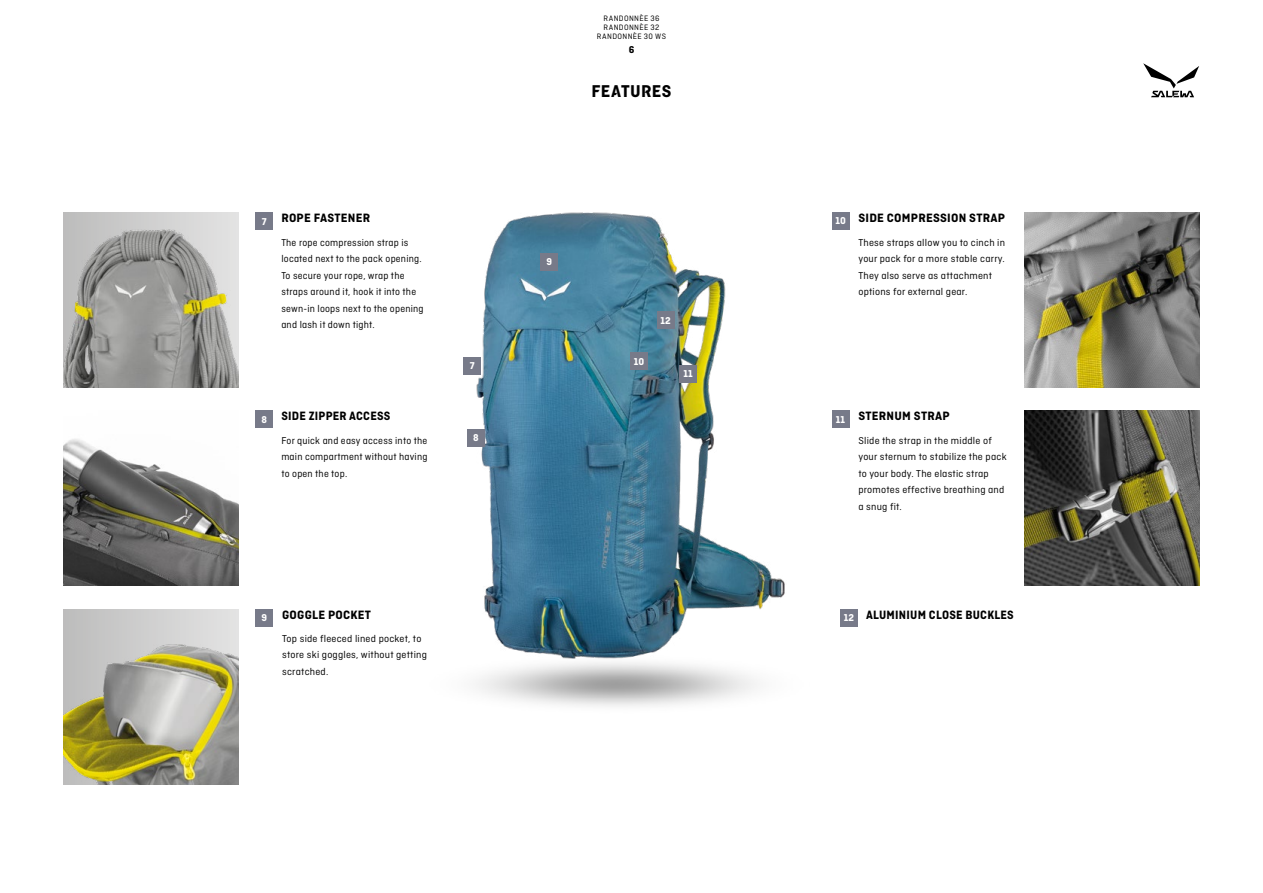
<style>
.page{position:relative;width:1263px;height:893px;background:#fff}
.page>*{position:absolute;margin:0;border:0;box-sizing:border-box;transform-origin:0 0}
.t1{font:18px "Ciutadella Hy";letter-spacing:.02em;color:#000}
.t2{font:700 12.75px "Ciutadella";letter-spacing:.02em;color:#000}
.t3{font:700 12.75px "Ciutadella";letter-spacing:.02em;color:#000;scale:.96 1}
.t4{font:10.5px/16.5px "Ciutadella";letter-spacing:.02em;color:#000}
.t5{font:700 10.5px "Ciutadella";color:#fff}
.t6{font:700 10.5px "Ciutadella";color:#000}
.t7{font:8.25px/9px "Ciutadella";letter-spacing:.05em;color:#000;text-align:center}
</style>
<div class="page">
<svg style="left:1143px;top:63px;width:56px;height:34px"></svg>
<img style="left:477px;top:213px;width:308px;height:438px">
<img style="left:476px;top:651px;width:281px;height:56px">
<div style="left:64px;top:213px;width:175px;height:175px;background:linear-gradient(to right,#bcbcbc,#e3e3e3)"></div>
<img style="left:64px;top:230px;width:175px;height:158px">
<img style="left:1024px;top:411px;width:175px;height:175px">
<img style="left:64px;top:439px;width:175px;height:147px">
<div style="left:256px;top:213px;width:17px;height:17px;background:#777a89"></div>
<div style="left:464px;top:357px;width:17px;height:17px;background:#777a89"></div>
<div style="left:256px;top:411px;width:17px;height:17px;background:#777a89"></div>
<div style="left:467px;top:429px;width:17px;height:17px;background:#777a89"></div>
<div style="left:541px;top:254px;width:17px;height:17px;background:#777a89"></div>
<div style="left:832px;top:411px;width:17px;height:17px;background:#777a89"></div>
<div style="left:679px;top:366px;width:17px;height:17px;background:#777a89"></div>
<img style="left:1024px;top:213px;width:175px;height:175px">
<div style="left:832px;top:213px;width:17px;height:17px;background:#777a89"></div>
<div style="left:630px;top:353px;width:17px;height:17px;background:#777a89"></div>
<div style="left:64px;top:609px;width:175px;height:175px;background:linear-gradient(to right,#bdbcbc,#e3e3e3)"></div>
<img style="left:64px;top:644px;width:175px;height:140px">
<div style="left:256px;top:609px;width:17px;height:17px;background:#777a89"></div>
<div style="left:840px;top:609px;width:17px;height:17px;background:#777a89"></div>
<div style="left:657px;top:312px;width:17px;height:17px;background:#777a89"></div>
<p class="t5" style="left:262px;top:215px;width:6px">7</p>
<p class="t2" style="left:281px;top:211px;width:90px">ROPE FASTENER</p>
<p class="t4" style="left:281px;top:234px;width:144px">The rope compression strap is located next to the pack opening.<br>To secure your rope, wrap the straps around it, hook it into the sewn-in loops next to the opening and lash it down tight.</p>
<p class="t5" style="left:262px;top:413px;width:7px">8</p>
<p class="t3" style="left:281px;top:409px;width:115px">SIDE ZIPPER ACCESS</p>
<p class="t4" style="left:281px;top:432px;width:148px;text-align:justify">For quick and easy access into the main compartment without having to open the top.</p>
<p class="t5" style="left:470px;top:359px;width:6px">7</p>
<p class="t5" style="left:473px;top:432px;width:7px">8</p>
<p class="t7" style="left:597px;top:13px;width:71px">RANDONNÈE 36<br>RANDONNÈE 32<br>RANDONNÈE 30 WS</p>
<p class="t6" style="left:629px;top:44px;width:7px">6</p>
<h1 class="t1" style="left:591px;top:81px;width:82px">FEATURES</h1>
<p class="t5" style="left:546px;top:256px;width:7px">9</p>
<p class="t5" style="left:634px;top:355px;width:12px">10</p>
<p class="t5" style="left:660px;top:314px;width:12px">12</p>
<p class="t5" style="left:683px;top:368px;width:11px">11</p>
<p class="t5" style="left:835px;top:215px;width:12px">10</p>
<p class="t2" style="left:858px;top:211px;width:148px">SIDE COMPRESSION STRAP</p>
<p class="t4" style="left:858px;top:234px;width:148px">These straps allow you to cinch in your pack for a more stable carry.<br>They also serve as attachment options for external gear.</p>
<p class="t5" style="left:836px;top:413px;width:11px">11</p>
<p class="t2" style="left:858px;top:409px;width:93px">STERNUM STRAP</p>
<p class="t4" style="left:858px;top:432px;width:150px">Slide the strap in the middle of your sternum to stabilize the pack to your body. The elastic strap promotes effective breathing and a snug fit.</p>
<p class="t2" style="left:282px;top:607px;width:90px">GOGGLE POCKET</p>
<p class="t4" style="left:282px;top:630px;width:146px">Top side fleeced lined pocket, to store ski goggles, without getting scratched.</p>
<p class="t5" style="left:262px;top:611px;width:7px">9</p>
<p class="t5" style="left:844px;top:611px;width:12px">12</p>
<p class="t3" style="left:866px;top:607px;width:155px">ALUMINIUM CLOSE BUCKLES</p>
</div>
